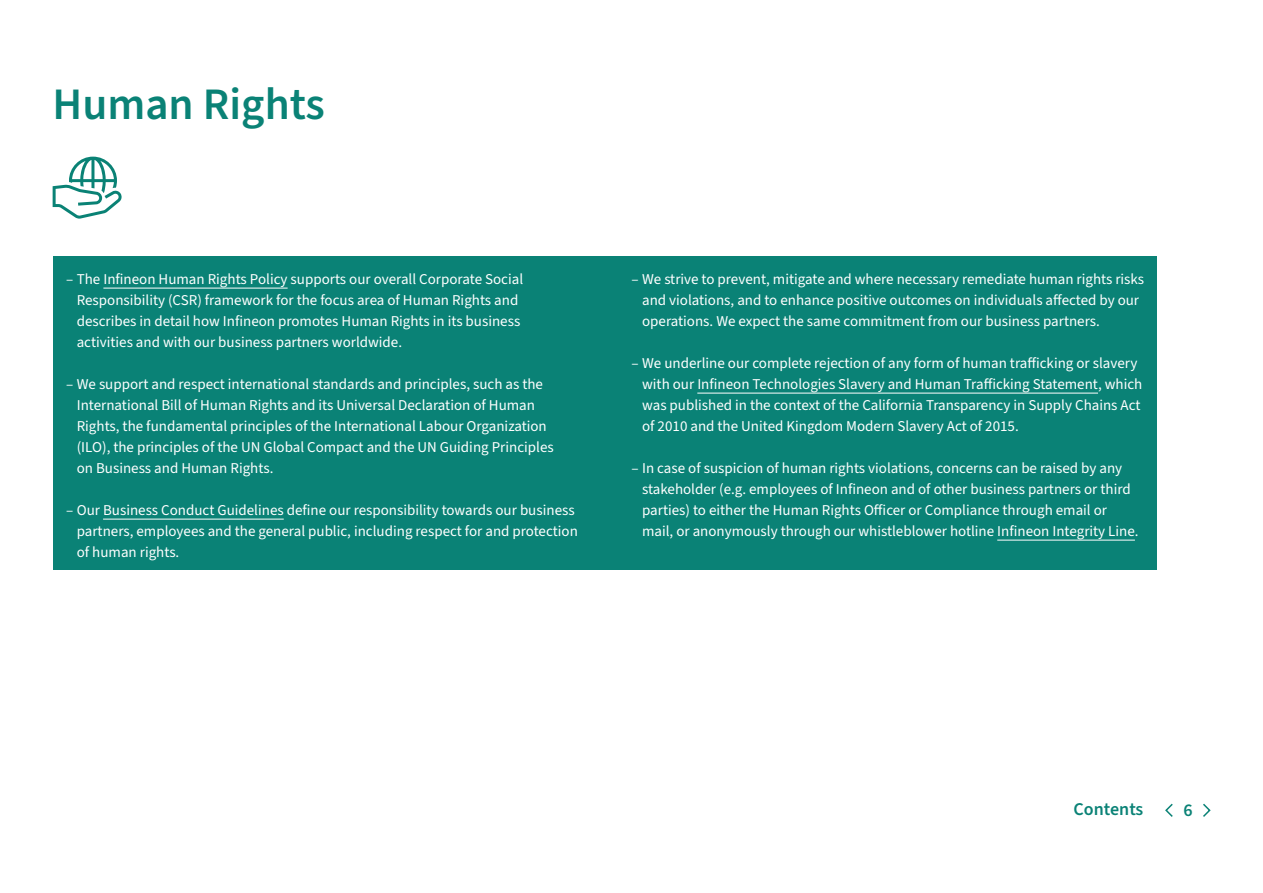
<style>
.page{position:relative;width:1263px;height:893px;background:#fff}
.page>*{position:absolute;margin:0;border:0;box-sizing:border-box;transform-origin:0 0}
.t1{font:600 45px "Source Sans 3";color:#0a8276}
.t2{font:600 18px "Source Sans 3";color:#0a8276}
.t3{font:15px/21px "Source Sans 3";color:#fff}
</style>
<div class="page">
<svg style="left:1203px;top:803px;width:8px;height:14px"></svg>
<svg style="left:1165px;top:803px;width:8px;height:14px"></svg>
<div style="left:53px;top:256px;width:1104px;height:314px;background:#0a8276"></div>
<hr style="left:103px;top:288px;width:185px;height:1px;background:#fff">
<hr style="left:103px;top:519px;width:181px;height:1px;background:#fff">
<hr style="left:697px;top:393px;width:401px;height:1px;background:#fff">
<hr style="left:997px;top:540px;width:138px;height:1px;background:#fff">
<svg style="left:53px;top:157px;width:69px;height:62px"></svg>
<h1 class="t1" style="left:53px;top:76px;width:274px">Human Rights</h1>
<p class="t3" style="left:77px;top:268px;width:448px;text-indent:-11px">– The Infineon Human Rights Policy supports our overall Corporate Social Responsibility (CSR) framework for the focus area of Human Rights and describes in detail how Infineon promotes Human Rights in its business activities and with our business partners worldwide.</p>
<p class="t3" style="left:77px;top:373px;width:478px;text-indent:-11px">– We support and respect international standards and principles, such as the International Bill of Human Rights and its Universal Declaration of Human Rights, the fundamental principles of the International Labour Organization (ILO), the principles of the UN Global Compact and the UN Guiding Principles on Business and Human Rights.</p>
<p class="t3" style="left:77px;top:499px;width:503px;text-indent:-11px">– Our Business Conduct Guidelines define our responsibility towards our business partners, employees and the general public, including respect for and protection of human rights.</p>
<p class="t3" style="left:642px;top:268px;width:504px;text-indent:-11px">– We strive to prevent, mitigate and where necessary remediate human rights risks and violations, and to enhance positive outcomes on individuals affected by our operations. We expect the same commitment from our business partners.</p>
<p class="t3" style="left:642px;top:352px;width:502px;text-indent:-11px">– We underline our complete rejection of any form of human trafficking or slavery with our Infineon Technologies Slavery and Human Trafficking Statement, which was published in the context of the California Transparency in Supply Chains Act of 2010 and the United Kingdom Modern Slavery Act of 2015.</p>
<p class="t3" style="left:642px;top:457px;width:498px;text-indent:-11px">– In case of suspicion of human rights violations, concerns can be raised by any stakeholder (e.g. employees of Infineon and of other business partners or third parties) to either the Human Rights Officer or Compliance through email or mail, or anonymously through our whistleblower hotline Infineon Integrity Line.</p>
<p class="t2" style="left:1073px;top:798px;width:71px">Contents</p>
<p class="t2" style="left:1183px;top:798px;width:11px">6</p>
</div>
